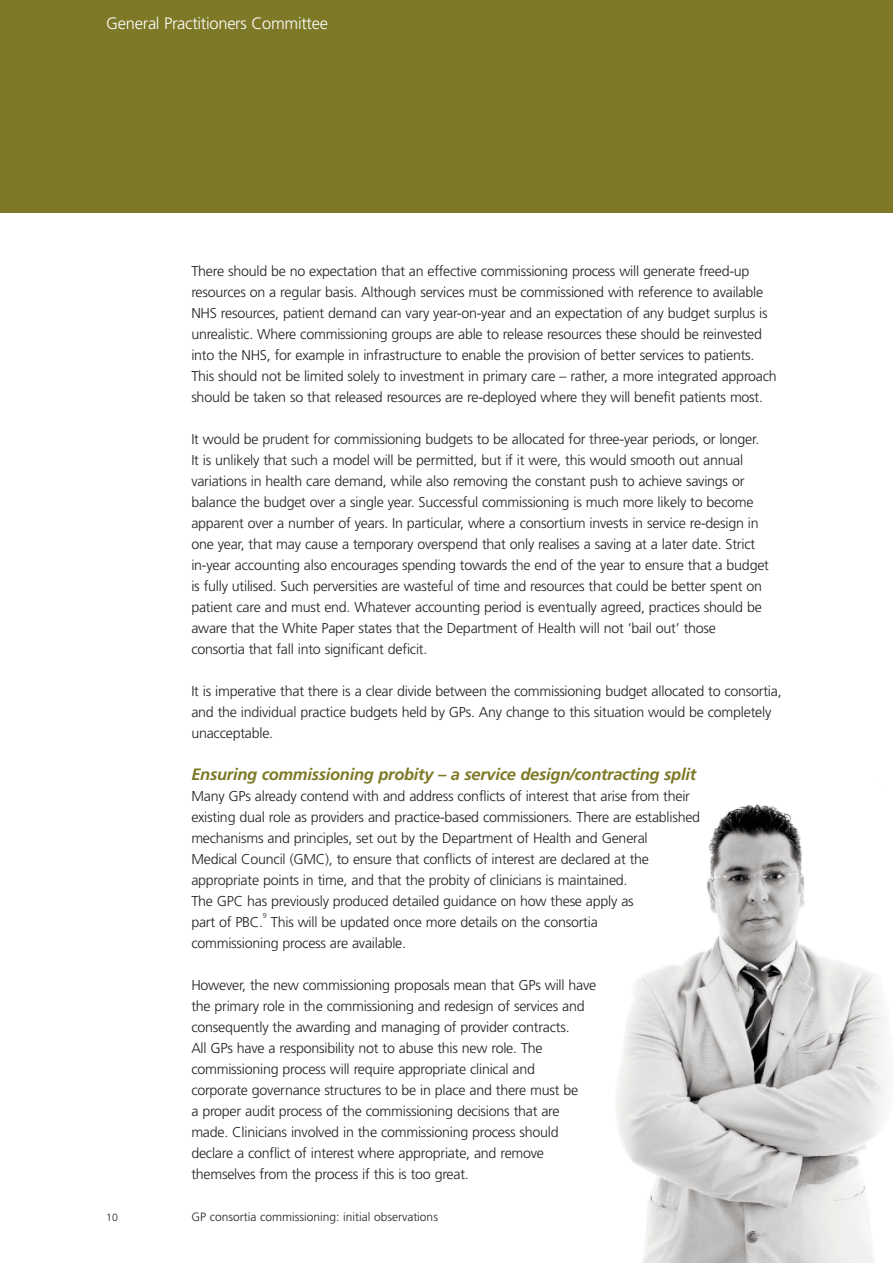
<style>
.page{position:relative;width:893px;height:1263px;background:#fff}
.page>*{position:absolute;margin:0;border:0;box-sizing:border-box;transform-origin:0 0}
.t1{font:italic 700 16.5px "Frutiger";letter-spacing:-.015em;color:#7d7926}
.t2{font:300 16.5px "Frutiger";letter-spacing:-.015em;color:#fff}
.t3{font:300 14.25px/21px "Frutiger";letter-spacing:-.015em;color:#231f20}
.t4{font:300 12px "Frutiger";color:#231f20}
.t5{font:300 10.5px "Frutiger";color:#231f20}
.t6{font:300 7.2px "Frutiger";color:#231f20}
</style>
<div class="page">
<img style="left:616px;top:804px;width:272px;height:459px">
<div style="left:0;top:0;width:893px;height:213px;background:#7d7926"></div>
<p class="t2" style="left:106px;top:17px;width:223px">General Practitioners Committee</p>
<p class="t3" style="left:191px;top:262px;width:587px">There should be no expectation that an effective commissioning process will generate freed-up resources on a regular basis. Although services must be commissioned with reference to available NHS resources, patient demand can vary year-on-year and an expectation of any budget surplus is unrealistic. Where commissioning groups are able to release resources these should be reinvested into the NHS, for example in infrastructure to enable the provision of better services to patients.<br>This should not be limited solely to investment in primary care – rather, a more integrated approach should be taken so that released resources are re-deployed where they will benefit patients most.</p>
<p class="t3" style="left:191px;top:430px;width:579px">It would be prudent for commissioning budgets to be allocated for three-year periods, or longer.<br>It is unlikely that such a model will be permitted, but if it were, this would smooth out annual variations in health care demand, while also removing the constant push to achieve savings or balance the budget over a single year. Successful commissioning is much more likely to become apparent over a number of years. In particular, where a consortium invests in service re-design in one year, that may cause a temporary overspend that only realises a saving at a later date. Strict in-year accounting also encourages spending towards the end of the year to ensure that a budget is fully utilised. Such perversities are wasteful of time and resources that could be better spent on patient care and must end. Whatever accounting period is eventually agreed, practices should be aware that the White Paper states that the Department of Health will not ‘bail out’ those consortia that fall into significant deficit.</p>
<p class="t3" style="left:191px;top:682px;width:592px">It is imperative that there is a clear divide between the commissioning budget allocated to consortia, and the individual practice budgets held by GPs. Any change to this situation would be completely unacceptable.</p>
<p class="t1" style="left:191px;top:768px;width:506px">Ensuring commissioning probity – a service design/contracting split</p>
<p class="t3" style="left:191px;top:787px;width:510px">Many GPs already contend with and address conflicts of interest that arise from their existing dual role as providers and practice-based commissioners. There are established mechanisms and principles, set out by the Department of Health and General<br>Medical Council (GMC), to ensure that conflicts of interest are declared at the appropriate points in time, and that the probity of clinicians is maintained.<br>The GPC has previously produced detailed guidance on how these apply as<br>part of PBC.</p>
<p class="t6" style="left:263px;top:912px;width:5px">9</p>
<p class="t3" style="left:191px;top:913px;width:408px;text-indent:80px">This will be updated once more details on the consortia commissioning process are available.</p>
<p class="t3" style="left:191px;top:976px;width:406px">However, the new commissioning proposals mean that GPs will have the primary role in the commissioning and redesign of services and consequently the awarding and managing of provider contracts.<br>All GPs have a responsibility not to abuse this new role. The commissioning process will require appropriate clinical and<br>corporate governance structures to be in place and there must be<br>a proper audit process of the commissioning decisions that are made. Clinicians involved in the commissioning process should declare a conflict of interest where appropriate, and remove themselves from the process if this is too great.</p>
<p class="t5" style="left:106px;top:1213px;width:13px">10</p>
<p class="t4" style="left:191px;top:1212px;width:248px">GP consortia commissioning: initial observations</p>
</div>
